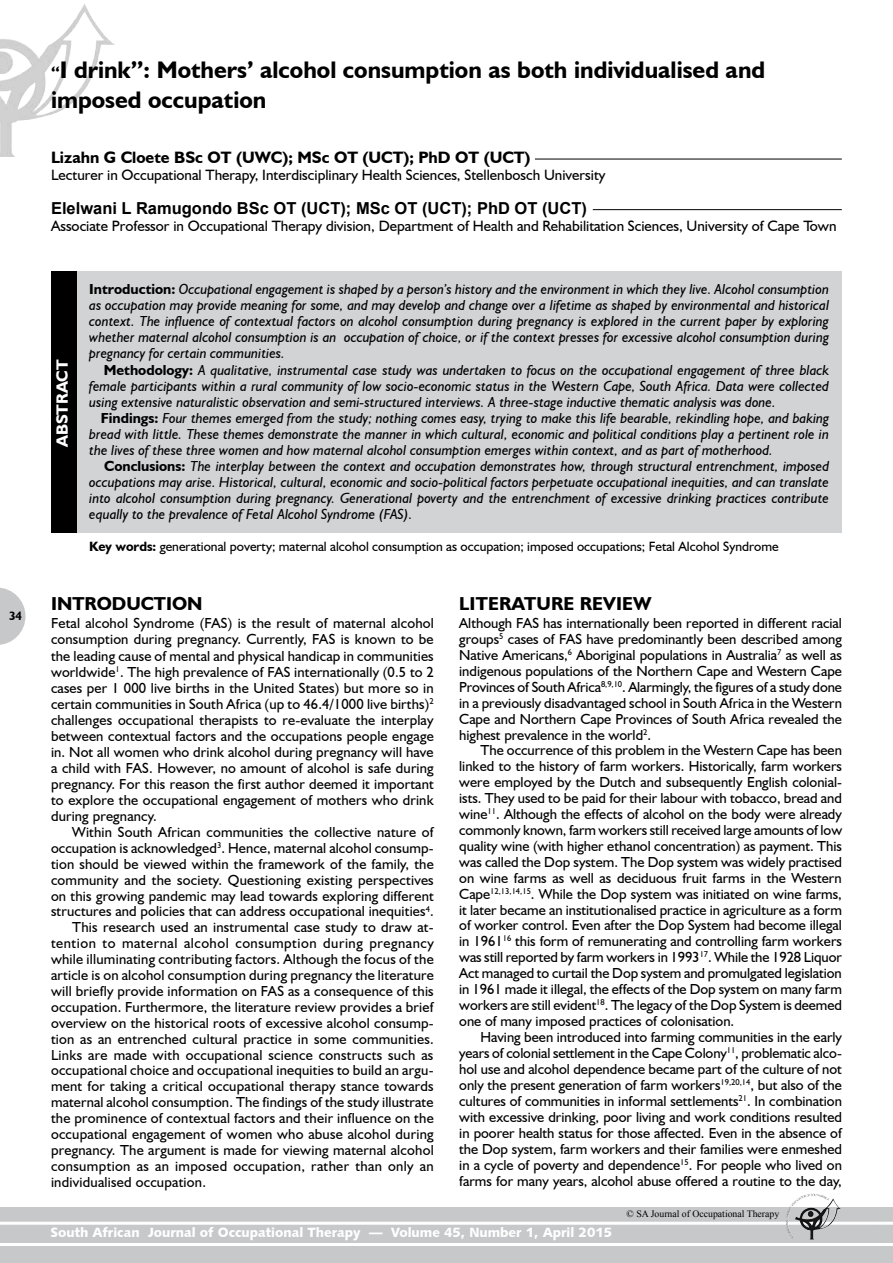
<style>
.page{position:relative;width:893px;height:1263px;background:#fff}
.page>*{position:absolute;margin:0;border:0;box-sizing:border-box;transform-origin:0 0}
.t1{font:700 24px/30px "Humanist 521 BT";color:#000}
.t2{font:700 18.75px "Humanist 521 BT";letter-spacing:.01em;color:#000}
.t3{font:700 16.5px "Arial";color:#000}
.t4{font:700 16.5px "Humanist 521 BT";color:#000}
.t5{font:700 16.35px "Humanist 521 BT";color:#fff}
.t6{font:15px "Humanist 521 BT";color:#000}
.t7{font:14.55px/15.9px "Humanist 521 BT";letter-spacing:.015em;color:#000;text-align:justify}
.t8{font:italic 14.55px/16px "Humanist 521 BT";color:#000;text-align:justify}
.t9{font:14.55px "Humanist 521 BT";letter-spacing:.035em;color:#000}
.t10{font:13.5px "Humanist 521 BT";color:#000}
.t11{font:13.5px "Humanist 531 BT Black A";color:#fff}
.t12{font:700 12px "Humanist 521 BT";color:#000}
.t13{font:9.75px "Times New Roman";color:#000}
.s1{font-size:16.5px}
.s2{font-weight:700;font-style:normal}
.s3{font-weight:700}
</style>
<div class="page">
<img style="left:0;top:4px;width:115px;height:153px">
<svg style="left:0;top:587px;width:26px;height:58px"></svg>
<div style="left:0;top:1208px;width:893px;height:55px;background:#c7c8ca"></div>
<hr style="left:0;top:1222px;width:893px;height:3px;background:#fff">
<hr style="left:0;top:1243px;width:893px;height:3px;background:#fff">
<img style="left:806px;top:1194px;width:18px;height:4px">
<div style="left:51px;top:271px;width:791px;height:262px;background:#d1d3d4"></div>
<div style="left:51px;top:271px;width:25px;height:262px;background:#000"></div>
<hr style="left:535px;top:159px;width:307px;height:1px;background:#000">
<hr style="left:593px;top:209px;width:249px;height:1px;background:#000">
<p class="t12" style="left:9px;top:608px;width:15px">34</p>
<h1 class="t1" style="left:51px;top:54px;width:716px"><span class="s1">“</span>I drink”: Mothers’ alcohol consumption as both individualised and imposed occupation</h1>
<p class="t4" style="left:51px;top:147px;width:481px">Lizahn G Cloete BSc OT (UWC); MSc OT (UCT); PhD OT (UCT)</p>
<p class="t6" style="left:51px;top:165px;width:556px">Lecturer in Occupational Therapy, Interdisciplinary Health Sciences, Stellenbosch University</p>
<p class="t3" style="left:51px;top:197px;width:537px">Elelwani L Ramugondo BSc OT (UCT); MSc OT (UCT); PhD OT (UCT)</p>
<p class="t6" style="left:51px;top:216px;width:787px">Associate Professor in Occupational Therapy division, Department of Health and Rehabilitation Sciences, University of Cape Town</p>
<p class="t5" style="left:52px;top:447px;width:89px;rotate:-90deg">ABSTRACT</p>
<p class="t8" style="left:89px;top:281px;width:741px"><span class="s2">Introduction:</span> Occupational engagement is shaped by a person’s history and the environment in which they live. Alcohol consumption as occupation may provide meaning for some, and may develop and change over a lifetime as shaped by environmental and historical context. The influence of contextual factors on alcohol consumption during pregnancy is explored in the current paper by exploring whether maternal alcohol consumption is an occupation of choice, or if the context presses for excessive alcohol consumption during pregnancy for certain communities.</p>
<p class="t8" style="left:89px;top:361px;width:741px;text-indent:15px"><span class="s2">Methodology:</span> A qualitative, instrumental case study was undertaken to focus on the occupational engagement of three black female participants within a rural community of low socio-economic status in the Western Cape, South Africa. Data were collected using extensive naturalistic observation and semi-structured interviews. A three-stage inductive thematic analysis was done.</p>
<p class="t8" style="left:89px;top:409px;width:741px;text-indent:12px"><span class="s2">Findings:</span> Four themes emerged from the study; nothing comes easy, trying to make this life bearable, rekindling hope, and baking bread with little. These themes demonstrate the manner in which cultural, economic and political conditions play a pertinent role in the lives of these three women and how maternal alcohol consumption emerges within context, and as part of motherhood.</p>
<p class="t8" style="left:89px;top:458px;width:741px;text-indent:15px"><span class="s2">Conclusions:</span> The interplay between the context and occupation demonstrates how, through structural entrenchment, imposed occupations may arise. Historical, cultural, economic and socio-political factors perpetuate occupational inequities, and can translate into alcohol consumption during pregnancy. Generational poverty and the entrenchment of excessive drinking practices contribute equally to the prevalence of Fetal Alcohol Syndrome (FAS).</p>
<p class="t10" style="left:89px;top:538px;width:691px"><span class="s3">Key words:</span> generational poverty; maternal alcohol consumption as occupation; imposed occupations; Fetal Alcohol Syndrome</p>
<p class="t2" style="left:51px;top:592px;width:153px">INTRODUCTION</p>
<p class="t7" style="left:51px;top:615px;width:384px">Fetal alcohol Syndrome (FAS) is the result of maternal alcohol consumption during pregnancy. Currently, FAS is known to be the leading cause of mental and physical handicap in communities worldwide<sup>1</sup>. The high prevalence of FAS internationally (0.5 to 2 cases per 1 000 live births in the United States) but more so in certain communities in South Africa (up to 46.4/1000 live births)<sup>2 </sup>challenges occupational therapists to re-evaluate the interplay between contextual factors and the occupations people engage in. Not all women who drink alcohol during pregnancy will have a child with FAS. However, no amount of alcohol is safe during pregnancy. For this reason the first author deemed it important to explore the occupational engagement of mothers who drink during pregnancy.</p>
<p class="t7" style="left:72px;top:824px;width:363px">Within South African communities the collective nature of</p>
<p class="t7" style="left:51px;top:840px;width:384px">occupation is acknowledged<sup>3</sup>. Hence, maternal alcohol consump-</p>
<p class="t7" style="left:51px;top:855px;width:384px">tion should be viewed within the framework of the family, the</p>
<p class="t7" style="left:51px;top:871px;width:384px">community and the society. Questioning existing perspectives</p>
<p class="t7" style="left:51px;top:887px;width:384px">on this growing pandemic may lead towards exploring different</p>
<p class="t7" style="left:51px;top:903px;width:384px">structures and policies that can address occupational inequities<sup>4</sup>.</p>
<p class="t7" style="left:72px;top:919px;width:363px">This research used an instrumental case study to draw at-</p>
<p class="t9" style="left:51px;top:934px;width:384px">tention to maternal alcohol consumption during pregnancy</p>
<p class="t7" style="left:51px;top:951px;width:384px">while illuminating contributing factors. Although the focus of the</p>
<p class="t7" style="left:51px;top:967px;width:384px">article is on alcohol consumption during pregnancy the literature</p>
<p class="t7" style="left:51px;top:983px;width:384px">will briefly provide information on FAS as a consequence of this</p>
<p class="t7" style="left:51px;top:999px;width:384px">occupation. Furthermore, the literature review provides a brief</p>
<p class="t7" style="left:51px;top:1014px;width:384px">overview on the historical roots of excessive alcohol consump-</p>
<p class="t7" style="left:51px;top:1030px;width:384px">tion as an entrenched cultural practice in some communities.</p>
<p class="t7" style="left:51px;top:1046px;width:384px">Links are made with occupational science constructs such as</p>
<p class="t7" style="left:51px;top:1062px;width:384px">occupational choice and occupational inequities to build an argu-</p>
<p class="t7" style="left:51px;top:1078px;width:384px">ment for taking a critical occupational therapy stance towards</p>
<p class="t7" style="left:51px;top:1094px;width:384px">maternal alcohol consumption. The findings of the study illustrate</p>
<p class="t7" style="left:51px;top:1110px;width:384px">the prominence of contextual factors and their influence on the</p>
<p class="t7" style="left:51px;top:1126px;width:384px">occupational engagement of women who abuse alcohol during</p>
<p class="t7" style="left:51px;top:1142px;width:384px">pregnancy. The argument is made for viewing maternal alcohol</p>
<p class="t7" style="left:51px;top:1158px;width:384px">consumption as an imposed occupation, rather than only an</p>
<p class="t7" style="left:51px;top:1173px;width:157px">individualised occupation.</p>
<p class="t2" style="left:459px;top:592px;width:194px">LITERATURE REVIEW</p>
<p class="t7" style="left:459px;top:615px;width:384px">Although FAS has internationally been reported in different racial groups<sup>5</sup> cases of FAS have predominantly been described among Native Americans,<sup>6</sup> Aboriginal populations in Australia<sup>7</sup> as well as indigenous populations of the Northern Cape and Western Cape Provinces of South Africa<sup>8,9,10</sup>. Alarmingly, the figures of a study done in a previously disadvantaged school in South Africa in the Western Cape and Northern Cape Provinces of South Africa revealed the highest prevalence in the world<sup>2</sup>.</p>
<p class="t7" style="left:459px;top:742px;width:384px;text-indent:21px">The occurrence of this problem in the Western Cape has been linked to the history of farm workers. Historically, farm workers were employed by the Dutch and subsequently English colonial&shy;ists. They used to be paid for their labour with tobacco, bread and wine<sup>11</sup>. Although the effects of alcohol on the body were already commonly known, farm workers still received large amounts of low quality wine (with higher ethanol concentration) as payment. This was called the Dop system. The Dop system was widely practised on wine farms as well as deciduous fruit farms in the Western Cape<sup>12,13,14,15</sup>. While the Dop system was initiated on wine farms, it later became an institutionalised practice in agriculture as a form of worker control. Even after the Dop System had become illegal in 1961<sup>16</sup> this form of remunerating and controlling farm workers was still reported by farm workers in 1993<sup>17</sup>. While the 1928 Liquor Act managed to curtail the Dop system and promulgated legislation in 1961 made it illegal, the effects of the Dop system on many farm workers are still evident<sup>18</sup>. The legacy of the Dop System is deemed one of many imposed practices of colonisation.</p>
<p class="t7" style="left:459px;top:1028px;width:384px;text-indent:21px">Having been introduced into farming communities in the early years of colonial settlement in the Cape Colony<sup>11</sup>, problematic alco&shy;hol use and alcohol dependence became part of the culture of not only the present generation of farm workers<sup>19,20,14</sup>, but also of the cultures of communities in informal settlements<sup>21</sup>. In combination with excessive drinking, poor living and work conditions resulted in poorer health status for those affected. Even in the absence of the Dop system, farm workers and their families were enmeshed in a cycle of poverty and dependence<sup>15</sup>. For people who lived on farms for many years, alcohol abuse offered a routine to the day,</p>
<p class="t13" style="left:627px;top:1207px;width:154px">© SA Journal of Occupational Therapy</p>
<p class="t11" style="left:50px;top:1224px;width:563px">South African Journal of Occupational Therapy — Volume 45, Number 1, April 2015</p>
</div>
